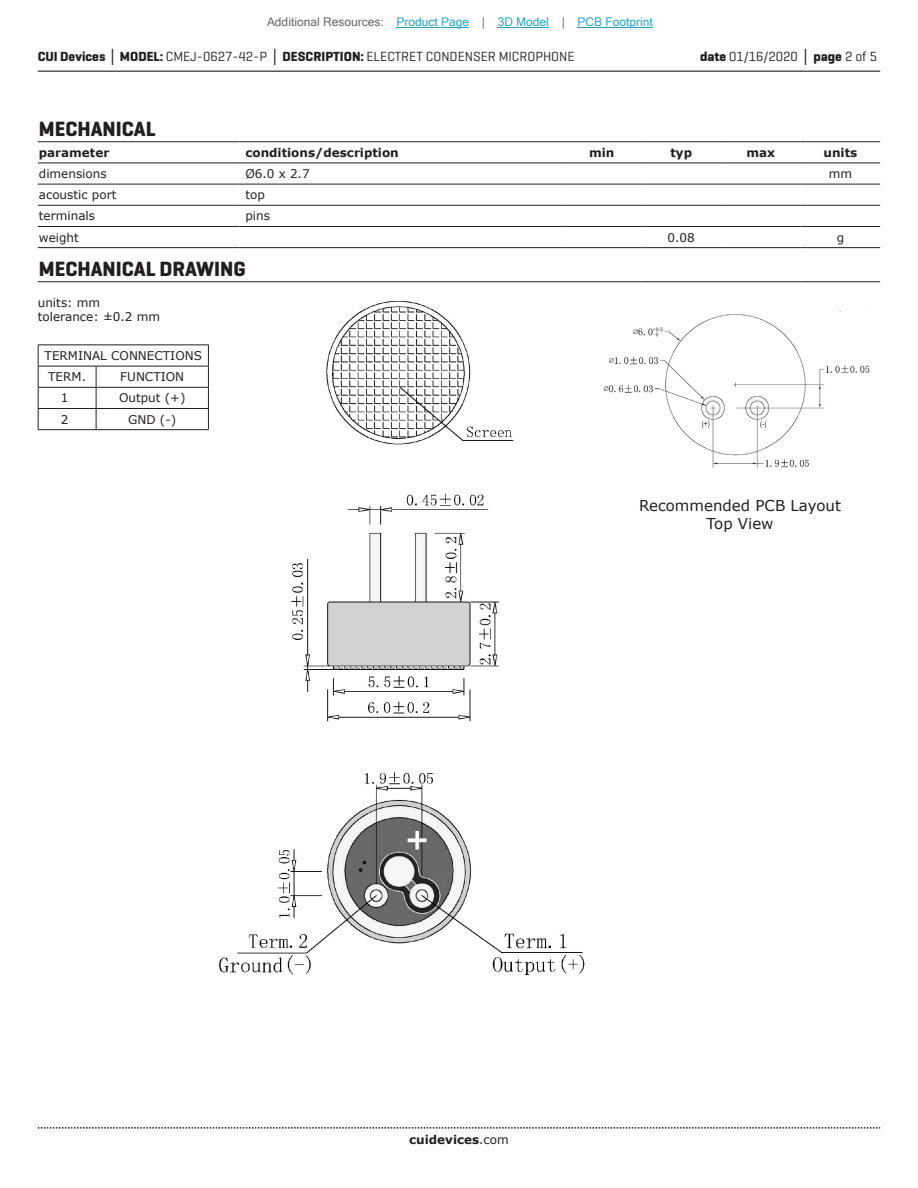
<style>
.page{position:relative;width:918px;height:1188px;background:#fff}
.page>*{position:absolute;margin:0;border:0;box-sizing:border-box;transform-origin:0 0}
.t1{font:700 21px "Geogrotesque";color:#231f20}
.t2{font:15px/18px "Verdana";color:#231f20;text-align:center}
.t3{font:13.5px "Geogrotesque";color:#231f20}
.t4{font:12px/14.4px "Verdana";color:#231f20}
.t5{font:700 12px "Verdana";color:#231f20}
.t6{font:12px "Microsoft Sans Serif";color:#23a4c6}
.s1{color:#63676b}
.s2{font-weight:700}
.s3{font-family:"Verdana";font-weight:700}
.s4{font-weight:400}
</style>
<div class="page">
<hr style="left:38px;top:71px;width:842px;height:1px;background:#231f20">
<svg style="left:38px;top:1127px;width:842px;height:2px"></svg>
<img style="left:219px;top:300px;width:366px;height:676px">
<img style="left:603px;top:314px;width:267px;height:154px">
<svg style="left:702px;top:421px;width:7px;height:7px"></svg>
<svg style="left:760px;top:421px;width:6px;height:7px"></svg>
<hr style="left:38px;top:344px;width:58px;height:1px;background:#231f20">
<hr style="left:96px;top:344px;width:113px;height:1px;background:#231f20">
<hr style="left:38px;top:366px;width:58px;height:1px;background:#231f20">
<hr style="left:96px;top:366px;width:113px;height:1px;background:#231f20">
<hr style="left:38px;top:387px;width:58px;height:1px;background:#231f20">
<hr style="left:96px;top:387px;width:113px;height:1px;background:#231f20">
<hr style="left:38px;top:408px;width:58px;height:1px;background:#231f20">
<hr style="left:38px;top:429px;width:58px;height:1px;background:#231f20">
<hr style="left:96px;top:408px;width:113px;height:1px;background:#231f20">
<svg style="left:208px;top:345px;width:1px;height:84px"></svg>
<hr style="left:96px;top:429px;width:113px;height:1px;background:#231f20">
<svg style="left:38px;top:345px;width:1px;height:84px"></svg>
<svg style="left:96px;top:366px;width:1px;height:63px"></svg>
<hr style="left:38px;top:141px;width:201px;height:1px;background:#231f20">
<hr style="left:239px;top:141px;width:323px;height:1px;background:#231f20">
<hr style="left:562px;top:141px;width:79px;height:1px;background:#231f20">
<hr style="left:641px;top:141px;width:80px;height:1px;background:#231f20">
<hr style="left:721px;top:141px;width:80px;height:1px;background:#231f20">
<hr style="left:801px;top:141px;width:79px;height:1px;background:#231f20">
<hr style="left:38px;top:163px;width:201px;height:1px;background:#231f20">
<hr style="left:239px;top:163px;width:323px;height:1px;background:#231f20">
<hr style="left:562px;top:163px;width:79px;height:1px;background:#231f20">
<hr style="left:641px;top:163px;width:80px;height:1px;background:#231f20">
<hr style="left:721px;top:163px;width:80px;height:1px;background:#231f20">
<hr style="left:801px;top:163px;width:79px;height:1px;background:#231f20">
<hr style="left:38px;top:184px;width:201px;height:1px;background:#231f20">
<hr style="left:239px;top:184px;width:323px;height:1px;background:#231f20">
<hr style="left:562px;top:184px;width:79px;height:1px;background:#231f20">
<hr style="left:641px;top:184px;width:80px;height:1px;background:#231f20">
<hr style="left:721px;top:184px;width:80px;height:1px;background:#231f20">
<hr style="left:801px;top:184px;width:79px;height:1px;background:#231f20">
<hr style="left:38px;top:205px;width:201px;height:1px;background:#231f20">
<hr style="left:239px;top:205px;width:323px;height:1px;background:#231f20">
<hr style="left:562px;top:205px;width:79px;height:1px;background:#231f20">
<hr style="left:641px;top:205px;width:80px;height:1px;background:#231f20">
<hr style="left:721px;top:205px;width:80px;height:1px;background:#231f20">
<hr style="left:801px;top:205px;width:79px;height:1px;background:#231f20">
<hr style="left:38px;top:226px;width:201px;height:1px;background:#231f20">
<hr style="left:239px;top:226px;width:323px;height:1px;background:#231f20">
<hr style="left:562px;top:226px;width:79px;height:1px;background:#231f20">
<hr style="left:641px;top:226px;width:80px;height:1px;background:#231f20">
<hr style="left:721px;top:226px;width:80px;height:1px;background:#231f20">
<hr style="left:801px;top:226px;width:79px;height:1px;background:#231f20">
<hr style="left:38px;top:247px;width:201px;height:1px;background:#231f20">
<hr style="left:239px;top:247px;width:323px;height:1px;background:#231f20">
<hr style="left:562px;top:247px;width:79px;height:1px;background:#231f20">
<hr style="left:641px;top:247px;width:80px;height:1px;background:#231f20">
<hr style="left:721px;top:247px;width:80px;height:1px;background:#231f20">
<hr style="left:801px;top:247px;width:79px;height:1px;background:#231f20">
<hr style="left:38px;top:281px;width:524px;height:1px;background:#231f20">
<hr style="left:562px;top:281px;width:79px;height:1px;background:#231f20">
<hr style="left:641px;top:281px;width:80px;height:1px;background:#231f20">
<hr style="left:721px;top:281px;width:80px;height:1px;background:#231f20">
<hr style="left:801px;top:281px;width:79px;height:1px;background:#231f20">
<hr style="left:397px;top:27px;width:72px;height:1px;background:#23a4c6">
<hr style="left:498px;top:27px;width:51px;height:1px;background:#23a4c6">
<hr style="left:578px;top:27px;width:75px;height:1px;background:#23a4c6">
<p class="t6" style="left:267px;top:15px;width:387px"><span class="s1">Additional Resources:</span> Product Page <span class="s1">|</span> 3D Model <span class="s1">|</span> PCB Footprint</p>
<p class="t3" style="left:38px;top:48px;width:538px"><span class="s2">CUI Devices</span> <span class="s3">│</span> <span class="s2">MODEL:</span> CMEJ-0627-42-P <span class="s3">│</span> <span class="s2">DESCRIPTION:</span> ELECTRET CONDENSER MICROPHONE</p>
<p class="t3" style="left:700px;top:48px;width:179px"><span class="s2">date</span> 01/16/2020 <span class="s3">│</span> <span class="s2">page</span> 2 of 5</p>
<h1 class="t1" style="left:39px;top:116px;width:118px">MECHANICAL</h1>
<p class="t5" style="left:39px;top:144px;width:72px">parameter</p>
<p class="t5" style="left:245px;top:144px;width:155px">conditions/description</p>
<p class="t5" style="left:589px;top:144px;width:27px">min</p>
<p class="t5" style="left:670px;top:144px;width:23px">typ</p>
<p class="t5" style="left:746px;top:144px;width:30px">max</p>
<p class="t5" style="left:824px;top:144px;width:35px">units</p>
<p class="t4" style="left:39px;top:166px;width:69px">dimensions</p>
<p class="t4" style="left:245px;top:166px;width:66px">Ø6.0 x 2.7</p>
<p class="t4" style="left:829px;top:166px;width:25px">mm</p>
<p class="t4" style="left:39px;top:188px;width:79px">acoustic port</p>
<p class="t4" style="left:245px;top:188px;width:21px">top</p>
<p class="t4" style="left:39px;top:209px;width:58px">terminals</p>
<p class="t4" style="left:245px;top:209px;width:26px">pins</p>
<p class="t4" style="left:39px;top:230px;width:42px">weight</p>
<p class="t4" style="left:668px;top:230px;width:29px">0.08</p>
<p class="t4" style="left:837px;top:230px;width:9px">g</p>
<h1 class="t1" style="left:39px;top:256px;width:208px">MECHANICAL DRAWING</h1>
<p class="t4" style="left:38px;top:295px;width:124px">units: mm tolerance: ±0.2 mm</p>
<p class="t4" style="left:48px;top:345px;width:155px;line-height:21.3px;text-indent:-4px">TERMINAL CONNECTIONS<br>TERM.</p>
<p class="t4" style="left:120px;top:370px;width:65px">FUNCTION</p>
<p class="t4" style="left:61px;top:391px;width:9px">1</p>
<p class="t4" style="left:119px;top:391px;width:68px">Output (+)</p>
<p class="t4" style="left:61px;top:412px;width:9px">2</p>
<p class="t4" style="left:128px;top:412px;width:50px">GND (-)</p>
<p class="t2" style="left:639px;top:496px;width:203px">Recommended PCB Layout<br>Top View</p>
<p class="t5" style="left:409px;top:1131px;width:101px">cuidevices<span class="s4">.com</span></p>
</div>
